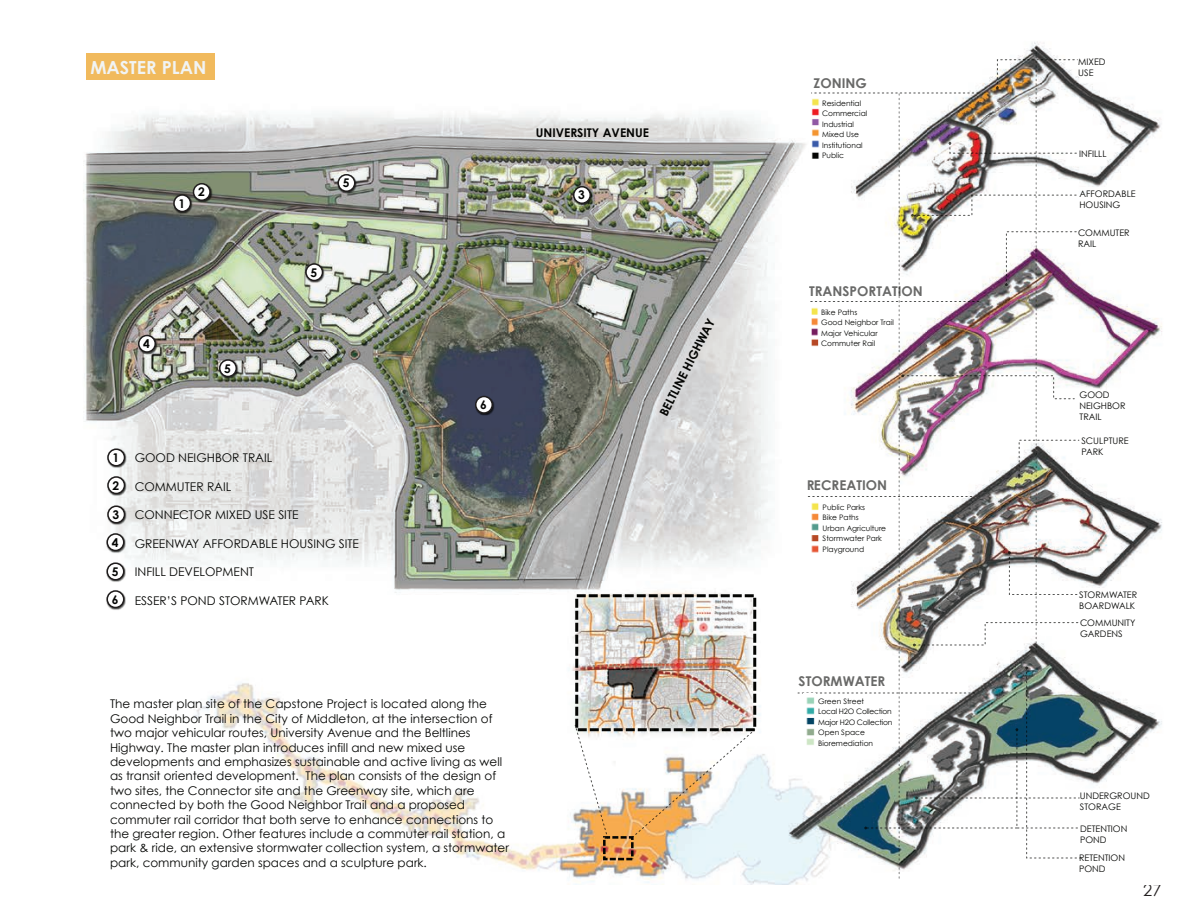
<style>
.page{position:relative;width:1188px;height:918px;background:#fff}
.page>*{position:absolute;margin:0;border:0;box-sizing:border-box;transform-origin:0 0}
.t1{font:700 18px "Century Gothic";color:#f1f4f4}
.t2{font:16.5px "Century Gothic";color:#231f20}
.t3{font:700 13.5px "Century Gothic";color:#040503}
.t4{font:12px/14.4px "Century Gothic";color:#040503}
.t5{font:700 12px "Century Gothic";color:#040503}
.t6{font:9px/10.8px "Century Gothic";color:#040503}
.t7{font:7.5px/10.5px "Century Gothic";color:#040503}
.t8{font:7.5px/10.5px "Century Gothic";letter-spacing:-.025em;color:#040503}
</style>
<div class="page">
<img style="left:83px;top:42px;width:1079px;height:842px">
<img style="left:798px;top:48px;width:285px;height:833px">
<img style="left:809px;top:502px;width:11px;height:54px">
<img style="left:804px;top:693px;width:11px;height:56px">
<img style="left:809px;top:96px;width:11px;height:67px">
<img style="left:809px;top:306px;width:10px;height:40px">
<img style="left:173px;top:194px;width:88px;height:72px">
<div style="left:174px;top:195px;width:16px;height:17px;background:#fff;border-radius:50%"></div>
<div style="left:173px;top:194px;width:18px;height:18px;border:2px solid #201d1d;border-radius:50%"></div>
<img style="left:137px;top:334px;width:89px;height:73px">
<div style="left:139px;top:336px;width:16px;height:16px;background:#fff;border-radius:50%"></div>
<div style="left:138px;top:335px;width:18px;height:18px;border:2px solid #201d1d;border-radius:50%"></div>
<img style="left:305px;top:263px;width:88px;height:72px">
<div style="left:306px;top:264px;width:16px;height:16px;background:#fff;border-radius:50%"></div>
<div style="left:305px;top:263px;width:18px;height:18px;border:2px solid #201d1d;border-radius:50%"></div>
<img style="left:474px;top:395px;width:89px;height:73px">
<div style="left:476px;top:397px;width:16px;height:16px;background:#fff;border-radius:50%"></div>
<div style="left:475px;top:396px;width:18px;height:18px;border:2px solid #201d1d;border-radius:50%"></div>
<img style="left:192px;top:182px;width:88px;height:73px">
<div style="left:194px;top:184px;width:16px;height:16px;background:#fff;border-radius:50%"></div>
<div style="left:193px;top:183px;width:18px;height:18px;border:2px solid #201d1d;border-radius:50%"></div>
<img style="left:572px;top:185px;width:89px;height:73px">
<div style="left:574px;top:187px;width:16px;height:16px;background:#fff;border-radius:50%"></div>
<div style="left:573px;top:186px;width:18px;height:18px;border:2px solid #201d1d;border-radius:50%"></div>
<img style="left:107px;top:448px;width:88px;height:28px">
<div style="left:108px;top:449px;width:16px;height:17px;background:#fff;border-radius:50%"></div>
<div style="left:107px;top:448px;width:18px;height:18px;border:2px solid #201d1d;border-radius:50%"></div>
<img style="left:107px;top:476px;width:88px;height:29px">
<div style="left:108px;top:477px;width:16px;height:17px;background:#fff;border-radius:50%"></div>
<div style="left:107px;top:476px;width:18px;height:18px;border:2px solid #201d1d;border-radius:50%"></div>
<img style="left:107px;top:505px;width:88px;height:72px">
<div style="left:108px;top:506px;width:16px;height:17px;background:#fff;border-radius:50%"></div>
<div style="left:107px;top:506px;width:18px;height:18px;border:2px solid #201d1d;border-radius:50%"></div>
<img style="left:106px;top:533px;width:88px;height:29px">
<div style="left:107px;top:534px;width:17px;height:16px;background:#fff;border-radius:50%"></div>
<div style="left:106px;top:533px;width:18px;height:18px;border:2px solid #201d1d;border-radius:50%"></div>
<img style="left:106px;top:562px;width:88px;height:28px">
<div style="left:107px;top:563px;width:17px;height:17px;background:#fff;border-radius:50%"></div>
<div style="left:106px;top:562px;width:18px;height:18px;border:2px solid #201d1d;border-radius:50%"></div>
<img style="left:106px;top:590px;width:88px;height:72px">
<div style="left:107px;top:591px;width:17px;height:17px;background:#fff;border-radius:50%"></div>
<div style="left:106px;top:590px;width:18px;height:18px;border:2px solid #201d1d;border-radius:50%"></div>
<img style="left:218px;top:359px;width:89px;height:72px">
<div style="left:220px;top:360px;width:16px;height:16px;background:#fff;border-radius:50%"></div>
<div style="left:219px;top:359px;width:18px;height:18px;border:2px solid #201d1d;border-radius:50%"></div>
<img style="left:337px;top:173px;width:88px;height:73px">
<div style="left:338px;top:175px;width:17px;height:16px;background:#fff;border-radius:50%"></div>
<div style="left:338px;top:174px;width:18px;height:18px;border:2px solid #201d1d;border-radius:50%"></div>
<div style="left:575px;top:594px;width:181px;height:137px;border:3px dashed #040503"></div>
<div style="left:603px;top:836px;width:31px;height:24px;border:3px dashed #040503"></div>
<svg style="left:575px;top:725px;width:33px;height:114px"></svg>
<svg style="left:632px;top:729px;width:123px;height:109px"></svg>
<div style="left:86px;top:54px;width:128px;height:26px;background:#f1ba5d"></div>
<h1 class="t1" style="left:90px;top:56px;width:117px">MASTER PLAN</h1>
<p class="t5" style="left:536px;top:126px;width:115px">UNIVERSITY AVENUE</p>
<p class="t5" style="left:179px;top:196px;width:8px">1</p>
<p class="t5" style="left:343px;top:175px;width:8px">5</p>
<p class="t5" style="left:198px;top:184px;width:8px">2</p>
<p class="t5" style="left:578px;top:187px;width:8px">3</p>
<p class="t5" style="left:143px;top:336px;width:8px">4</p>
<p class="t5" style="left:224px;top:361px;width:8px">5</p>
<p class="t5" style="left:311px;top:265px;width:8px">5</p>
<p class="t5" style="left:113px;top:450px;width:8px">1</p>
<p class="t5" style="left:113px;top:478px;width:8px">2</p>
<p class="t5" style="left:113px;top:507px;width:8px">3</p>
<p class="t5" style="left:112px;top:535px;width:8px">4</p>
<p class="t5" style="left:112px;top:564px;width:8px">5</p>
<p class="t5" style="left:112px;top:592px;width:8px">6</p>
<p class="t4" style="left:135px;top:450px;width:139px">GOOD NEIGHBOR TRAIL</p>
<p class="t4" style="left:135px;top:479px;width:98px">COMMUTER RAIL</p>
<p class="t4" style="left:135px;top:507px;width:165px">CONNECTOR MIXED USE SITE</p>
<p class="t4" style="left:135px;top:536px;width:226px">GREENWAY AFFORDABLE HOUSING SITE</p>
<p class="t4" style="left:135px;top:564px;width:121px">INFILL DEVELOPMENT</p>
<p class="t4" style="left:135px;top:593px;width:196px">ESSER’S POND STORMWATER PARK</p>
<p class="t5" style="left:480px;top:397px;width:8px">6</p>
<p class="t5" style="left:656px;top:411px;width:109px;rotate:-63deg">BELTLINE HIGHWAY</p>
<p class="t4" style="left:110px;top:697px;width:400px">The master plan site of the Capstone Project is located along the Good Neighbor Trail in the City of Middleton, at the intersection of two major vehicular routes, University Avenue and the Beltlines Highway. The master plan introduces infill and new mixed use developments and emphasizes sustainable and active living as well as transit oriented development. The plan consists of the design of two sites, the Connector site and the Greenway site, which are connected by both the Good Neighbor Trail and a proposed commuter rail corridor that both serve to enhance connections to the greater region. Other features include a commuter rail station, a park &amp; ride, an extensive stormwater collection system, a stormwater park, community garden spaces and a sculpture park.</p>
<p class="t3" style="left:814px;top:75px;width:55px">ZONING</p>
<p class="t7" style="left:822px;top:97px;width:47px">Residential<br>Commercial<br>Industrial<br>Mixed Use<br>Institutional<br>Public</p>
<p class="t3" style="left:809px;top:283px;width:115px">TRANSPORTATION</p>
<p class="t7" style="left:821px;top:306px;width:74px">Bike Paths<br>Good Neighbor Trail<br>Major Vehicular<br>Commuter Rail</p>
<p class="t3" style="left:806px;top:477px;width:82px">RECREATION</p>
<p class="t7" style="left:823px;top:501px;width:65px">Public Parks<br>Bike Paths<br>Urban Agriculture<br>Stormwater Park<br>Playground</p>
<p class="t3" style="left:799px;top:673px;width:88px">STORMWATER</p>
<p class="t8" style="left:818px;top:696px;width:76px">Green Street<br>Local H2O Collection<br>Major H2O Collection<br>Open Space<br>Bioremediation</p>
<p class="t6" style="left:1078px;top:56px;width:29px">MIXED<br>USE</p>
<p class="t6" style="left:1079px;top:148px;width:29px">INFILLL</p>
<p class="t6" style="left:1080px;top:188px;width:58px">AFFORDABLE<br>HOUSING</p>
<p class="t6" style="left:1078px;top:227px;width:53px">COMMUTER<br>RAIL</p>
<p class="t6" style="left:1080px;top:390px;width:47px">GOOD<br>NEIGHBOR<br>TRAIL</p>
<p class="t6" style="left:1082px;top:436px;width:49px">SCULPTURE<br>PARK</p>
<p class="t6" style="left:1079px;top:589px;width:59px">STORMWATER<br>BOARDWALK</p>
<p class="t6" style="left:1080px;top:617px;width:57px">COMMUNITY<br>GARDENS</p>
<p class="t6" style="left:1080px;top:790px;width:71px">UNDERGROUND<br>STORAGE</p>
<p class="t6" style="left:1080px;top:823px;width:49px">DETENTION<br>POND</p>
<p class="t6" style="left:1079px;top:852px;width:47px">RETENTION<br>POND</p>
<h2 class="t2" style="left:1143px;top:880px;width:20px">27</h2>
</div>
